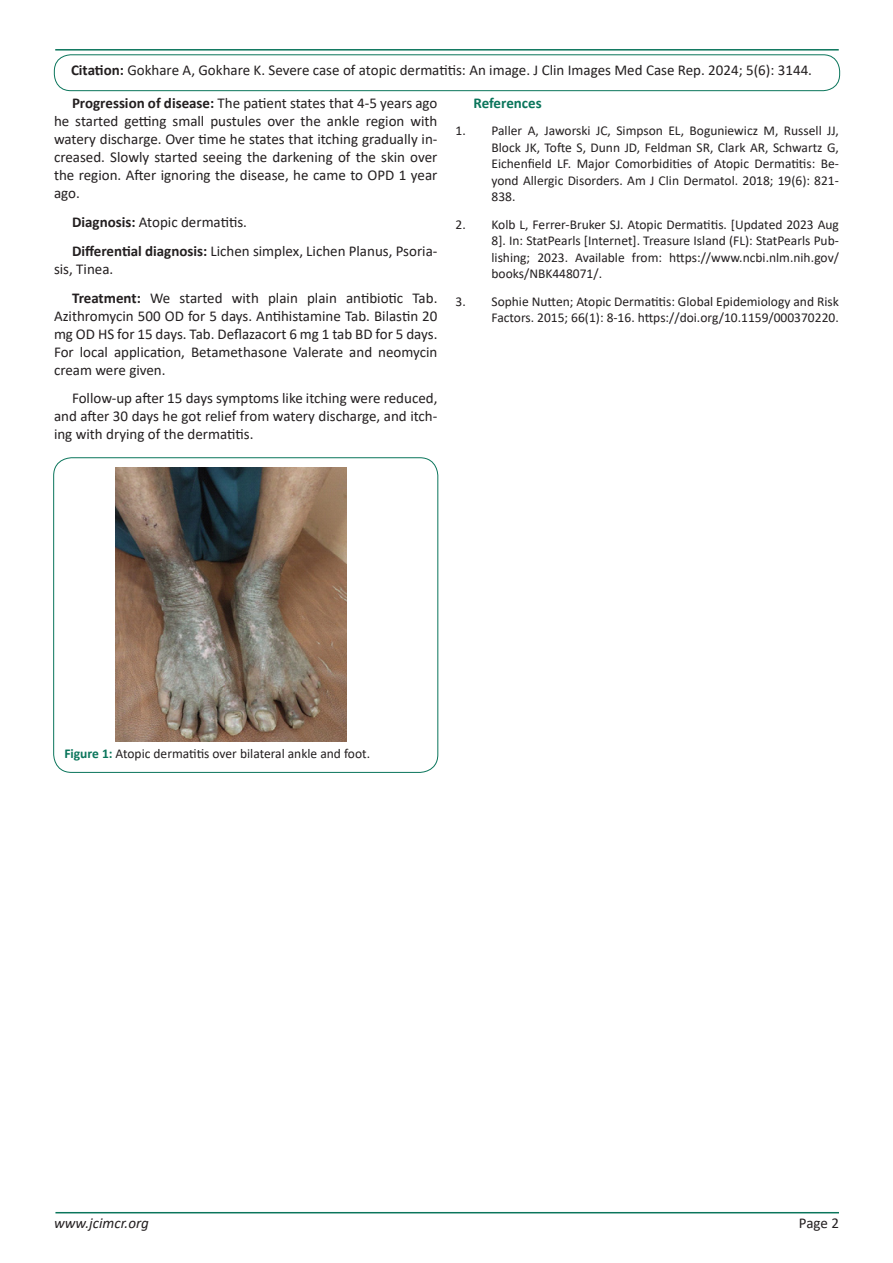
<style>
.page{position:relative;width:893px;height:1263px;background:#fff}
.page>*{position:absolute;margin:0;border:0;box-sizing:border-box;transform-origin:0 0}
.t1{font:15px/18px "Calibri";color:#231f20;text-align:justify}
.t2{font:italic 15px "Calibri";color:#231f20}
.t3{font:700 15px "Calibri";color:#0a755b}
.t4{font:13.5px/16.5px "Calibri";color:#231f20;text-align:justify}
.s1{font-weight:700}
.s2{font-weight:700;color:#0a755b}
</style>
<div class="page">
<hr style="left:55px;top:1212px;width:784px;height:1px;background:#0a755b">
<hr style="left:55px;top:49px;width:784px;height:2px;background:#0a755b">
<div style="left:54px;top:55px;width:786px;height:36px;border:1px solid #0a755b;border-radius:16px"></div>
<div style="left:53px;top:458px;width:385px;height:315px;border:1px solid #0a755b;border-radius:18px"></div>
<img style="left:115px;top:467px;width:232px;height:275px">
<p class="t1" style="left:71px;top:61px;width:742px"><span class="s1">Citation:</span> Gokhare A, Gokhare K. Severe case of atopic dermatitis: An image. J Clin Images Med Case Rep. 2024; 5(6): 3144.</p>
<p class="t1" style="left:54px;top:94px;width:385px;text-indent:18px"><span class="s1">Progression of disease:</span> The patient states that 4-5 years ago he started getting small pustules over the ankle region with watery discharge. Over time he states that itching gradually in&shy;creased. Slowly started seeing the darkening of the skin over the region. After ignoring the disease, he came to OPD 1 year ago.</p>
<p class="t1" style="left:72px;top:213px;width:177px"><span class="s1">Diagnosis:</span> Atopic dermatitis.</p>
<p class="t1" style="left:54px;top:241px;width:385px;text-indent:18px"><span class="s1">Differential diagnosis:</span> Lichen simplex, Lichen Planus, Psoria&shy;sis, Tinea.</p>
<p class="t1" style="left:54px;top:288px;width:385px;text-indent:18px"><span class="s1">Treatment:</span> We started with plain plain antibiotic Tab.<br>Azithromycin 500 OD for 5 days. Antihistamine Tab. Bilastin 20 mg OD HS for 15 days. Tab. Deflazacort 6 mg 1 tab BD for 5 days.<br>For local application, Betamethasone Valerate and neomycin cream were given.</p>
<p class="t1" style="left:54px;top:389px;width:385px;text-indent:18px">Follow-up after 15 days symptoms like itching were reduced, and after 30 days he got relief from watery discharge, and itch&shy;ing with drying of the dermatitis.</p>
<p class="t3" style="left:473px;top:92px;width:70px">References</p>
<p class="t4" style="left:491px;top:122px;width:349px;text-indent:-36px">1. Paller A, Jaworski JC, Simpson EL, Boguniewicz M, Russell JJ, Block JK, Tofte S, Dunn JD, Feldman SR, Clark AR, Schwartz G, Eichenfield LF. Major Comorbidities of Atopic Dermatitis: Be&shy;yond Allergic Disorders. Am J Clin Dermatol. 2018; 19(6): 821- 838.</p>
<p class="t4" style="left:491px;top:216px;width:349px;text-indent:-36px">2. Kolb L, Ferrer-Bruker SJ. Atopic Dermatitis. [Updated 2023 Aug 8]. In: StatPearls [Internet]. Treasure Island (FL): StatPearls Pub&shy;lishing; 2023. Available from: https://www.ncbi.nlm.nih.gov/ books/NBK448071/.</p>
<p class="t4" style="left:455px;top:292px;width:385px;text-align:right">3. Sophie Nutten; Atopic Dermatitis: Global Epidemiology and Risk<br>Factors. 2015; 66(1): 8-16. https://doi.org/10.1159/000370220.</p>
<p class="t4" style="left:64px;top:744px;width:307px"><span class="s2">Figure 1:</span> Atopic dermatitis over bilateral ankle and foot.</p>
<p class="t2" style="left:54px;top:1212px;width:96px">www.jcimcr.org</p>
<p class="t1" style="left:799px;top:1213px;width:42px">Page 2</p>
</div>
